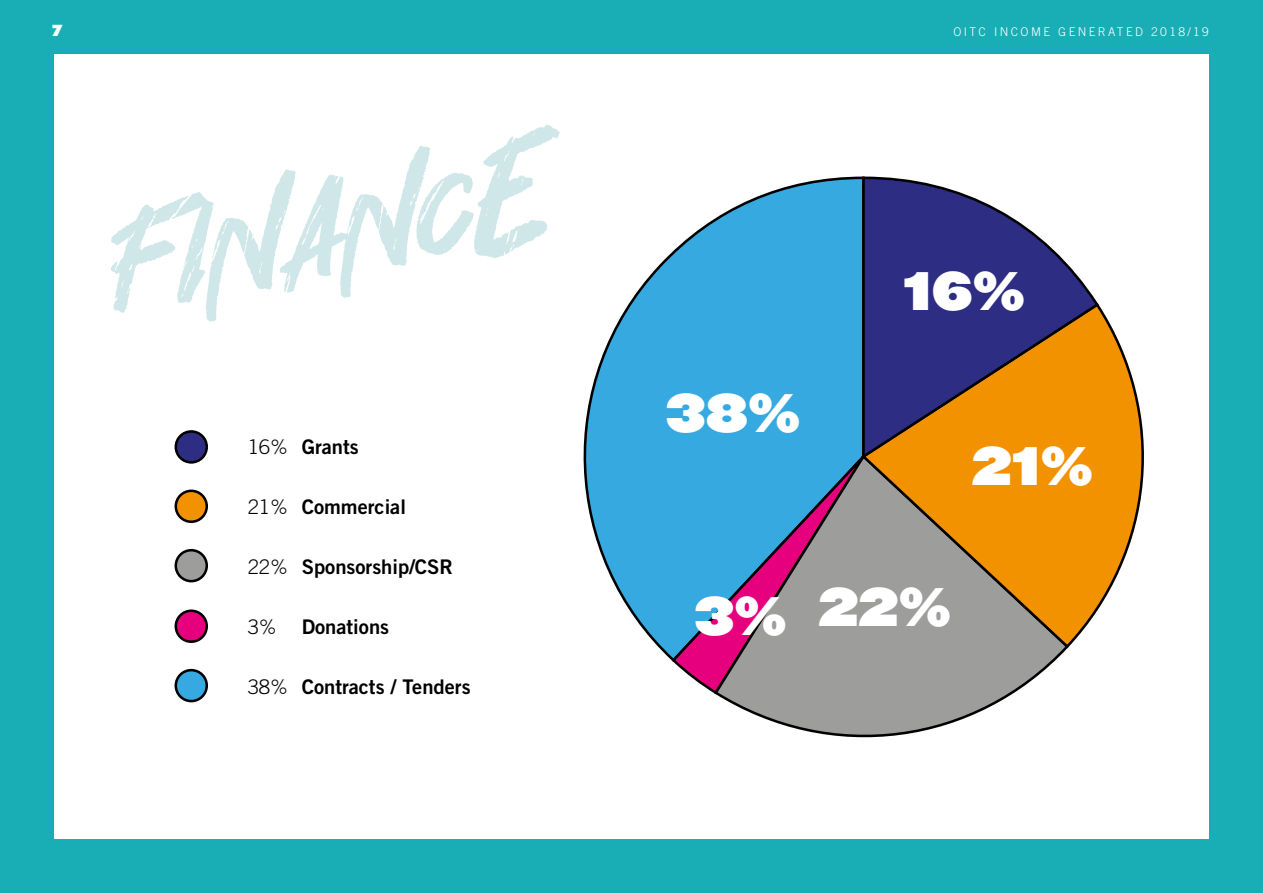
<style>
.page{position:relative;width:1263px;height:893px;background:#19adb6}
.page>*{position:absolute;margin:0;border:0;box-sizing:border-box;transform-origin:0 0}
.t1{font:162.75px "Hey November";color:#d0e7ea}
.t2{font:47.4px "Champion HTF Heavyweight";color:#fff}
.t3{font:20.25px "Trade Gothic Bold Two";color:#000}
.t4{font:13.95px "Champion HTF Heavyweight";color:#fff}
.t5{font:300 12px "Trade Gothic";letter-spacing:.2em;color:#fff}
.s1{font-family:"Trade Gothic";font-weight:300}
</style>
<div class="page">
<div style="left:54px;top:54px;width:1155px;height:785px;background:#fff"></div>
<svg style="left:583px;top:176px;width:277px;height:483px"></svg>
<svg style="left:670px;top:453px;width:42px;height:239px;background:#5794d0"></svg>
<svg style="left:712px;top:453px;width:354px;height:285px;background:#9598ae"></svg>
<svg style="left:860px;top:308px;width:284px;height:342px;background:#d09e51"></svg>
<svg style="left:860px;top:176px;width:241px;height:284px;background:#7d646c"></svg>
<div style="left:176px;top:431px;width:31px;height:31px;background:#2d2e83;border-radius:50%"></div>
<div style="left:175px;top:430px;width:33px;height:34px;border:3px solid #000;border-radius:50%"></div>
<div style="left:176px;top:491px;width:31px;height:31px;background:#f39200;border-radius:50%"></div>
<div style="left:175px;top:490px;width:33px;height:33px;border:3px solid #000;border-radius:50%"></div>
<div style="left:176px;top:611px;width:31px;height:31px;background:#e6007d;border-radius:50%"></div>
<div style="left:175px;top:609px;width:33px;height:34px;border:3px solid #000;border-radius:50%"></div>
<div style="left:176px;top:550px;width:31px;height:31px;background:#9d9d9c;border-radius:50%"></div>
<div style="left:175px;top:549px;width:33px;height:33px;border:3px solid #000;border-radius:50%"></div>
<div style="left:176px;top:670px;width:31px;height:31px;background:#36a9e1;border-radius:50%"></div>
<div style="left:175px;top:669px;width:33px;height:33px;border:3px solid #000;border-radius:50%"></div>
<p class="t4" style="left:52px;top:21px;width:12px">7</p>
<p class="t5" style="left:953px;top:24px;width:257px">OITC INCOME GENERATED 2018/19</p>
<h1 class="t1" style="left:94px;top:180px;width:444px;rotate:-10deg">FINANCE</h1>
<p class="t3" style="left:248px;top:434px;width:113px"><span class="s1">16%</span> Grants</p>
<p class="t3" style="left:248px;top:494px;width:160px"><span class="s1">21%</span> Commercial</p>
<p class="t3" style="left:248px;top:554px;width:207px"><span class="s1">22%</span> Sponsorship/CSR</p>
<p class="t3" style="left:248px;top:614px;width:143px"><span class="s1">3%</span> Donations</p>
<p class="t3" style="left:248px;top:674px;width:224px"><span class="s1">38%</span> Contracts / Tenders</p>
<h2 class="t2" style="left:665px;top:381px;width:136px">38%</h2>
<h2 class="t2" style="left:903px;top:259px;width:123px">16%</h2>
<h2 class="t2" style="left:972px;top:434px;width:122px">21%</h2>
<h2 class="t2" style="left:694px;top:575px;width:259px">3% 22%</h2>
</div>
